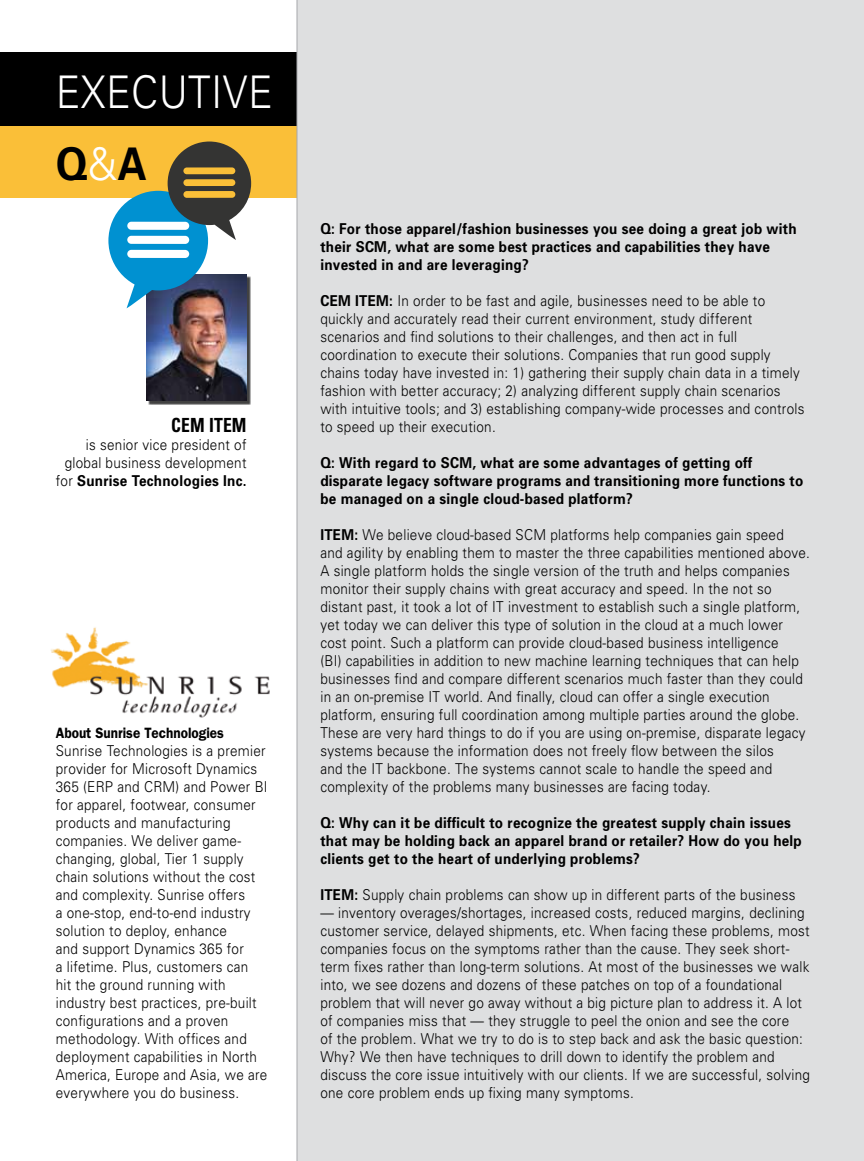
<style>
.page{position:relative;width:864px;height:1161px;background:#fff}
.page>*{position:absolute;margin:0;border:0;box-sizing:border-box;transform-origin:0 0}
.t1{font:300 45px/72px "Univers";letter-spacing:.01em;color:#fff;scale:.9 1}
.t2{font:700 condensed 19.5px "Univers";letter-spacing:.01em;color:#000;scale:.9 1}
.t3{font:300 15px/18px "Univers";letter-spacing:.02em;color:#000;scale:.9 1}
.t4{font:700 15px/18px "Univers";letter-spacing:.02em;color:#000;scale:.9 1}
.t5{font:600 15px "Franklin Gothic";color:#000;scale:.9 1}
.s1{font-weight:700;color:#000}
.s2{font-weight:700}
</style>
<div class="page">
<img style="left:50px;top:627px;width:220px;height:91px">
<div style="left:0;top:52px;width:303px;height:75px;background:#000"></div>
<div style="left:0;top:127px;width:303px;height:71px;background:#fabf38"></div>
<div style="left:297px;top:0;width:567px;height:1161px;background:#dedfe0"></div>
<div style="left:149px;top:276px;width:102px;height:129px;background:#000;opacity:.75"></div>
<img style="left:147px;top:308px;width:100px;height:92px">
<svg style="left:108px;top:141px;width:143px;height:167px"></svg>
<hr style="left:297px;top:0;width:1px;height:1161px;background:#a7a9ac">
<h1 class="t1" style="left:56px;top:55px;width:243px">EXECUTIVE<br><span class="s1">Q</span>&amp;<span class="s1">A</span></h1>
<h2 class="t2" style="left:171px;top:413px;width:85px">CEM ITEM</h2>
<p class="t3" style="left:56px;top:435px;width:214px;text-align:right">is senior vice president of global business development for <span class="s2">Sunrise Technologies Inc.</span></p>
<p class="t5" style="left:56px;top:724px;width:188px">About Sunrise Technologies</p>
<p class="t3" style="left:56px;top:741px;width:237px">Sunrise Technologies is a premier provider for Microsoft Dynamics<br>365 (ERP and CRM) and Power BI for apparel, footwear, consumer products and manufacturing companies. We deliver game&shy;changing, global, Tier 1 supply chain solutions without the cost and complexity. Sunrise offers<br>a one-stop, end-to-end industry solution to deploy, enhance<br>and support Dynamics 365 for<br>a lifetime. Plus, customers can hit the ground running with industry best practices, pre-built configurations and a proven methodology. With offices and deployment capabilities in North<br>America, Europe and Asia, we are everywhere you do business.</p>
<p class="t4" style="left:320px;top:219px;width:531px">Q: For those apparel/fashion businesses you see doing a great job with their SCM, what are some best practices and capabilities they have invested in and are leveraging?</p>
<p class="t3" style="left:320px;top:291px;width:539px"><span class="s2">CEM ITEM:</span> In order to be fast and agile, businesses need to be able to quickly and accurately read their current environment, study different scenarios and find solutions to their challenges, and then act in full coordination to execute their solutions. Companies that run good supply chains today have invested in: 1) gathering their supply chain data in a timely fashion with better accuracy; 2) analyzing different supply chain scenarios with intuitive tools; and 3) establishing company-wide processes and controls to speed up their execution.</p>
<p class="t4" style="left:320px;top:453px;width:538px">Q: With regard to SCM, what are some advantages of getting off disparate legacy software programs and transitioning more functions to be managed on a single cloud-based platform?</p>
<p class="t3" style="left:320px;top:525px;width:546px"><span class="s2">ITEM:</span> We believe cloud-based SCM platforms help companies gain speed<br>and agility by enabling them to master the three capabilities mentioned above.<br>A single platform holds the single version of the truth and helps companies monitor their supply chains with great accuracy and speed. In the not so distant past, it took a lot of IT investment to establish such a single platform, yet today we can deliver this type of solution in the cloud at a much lower cost point. Such a platform can provide cloud-based business intelligence<br>(BI) capabilities in addition to new machine learning techniques that can help businesses find and compare different scenarios much faster than they could in an on-premise IT world. And finally, cloud can offer a single execution platform, ensuring full coordination among multiple parties around the globe.<br>These are very hard things to do if you are using on-premise, disparate legacy systems because the information does not freely flow between the silos<br>and the IT backbone. The systems cannot scale to handle the speed and complexity of the problems many businesses are facing today.</p>
<p class="t4" style="left:320px;top:813px;width:537px">Q: Why can it be difficult to recognize the greatest supply chain issues that may be holding back an apparel brand or retailer? How do you help clients get to the heart of underlying problems?</p>
<p class="t3" style="left:320px;top:885px;width:529px"><span class="s2">ITEM:</span> Supply chain problems can show up in different parts of the business</p>
<p class="t3" style="left:320px;top:903px;width:546px">— inventory overages/shortages, increased costs, reduced margins, declining customer service, delayed shipments, etc. When facing these problems, most companies focus on the symptoms rather than the cause. They seek short&shy;term fixes rather than long-term solutions. At most of the businesses we walk into, we see dozens and dozens of these patches on top of a foundational problem that will never go away without a big picture plan to address it. A lot of companies miss that — they struggle to peel the onion and see the core<br>of the problem. What we try to do is to step back and ask the basic question:<br>Why? We then have techniques to drill down to identify the problem and discuss the core issue intuitively with our clients. If we are successful, solving one core problem ends up fixing many symptoms.</p>
</div>
